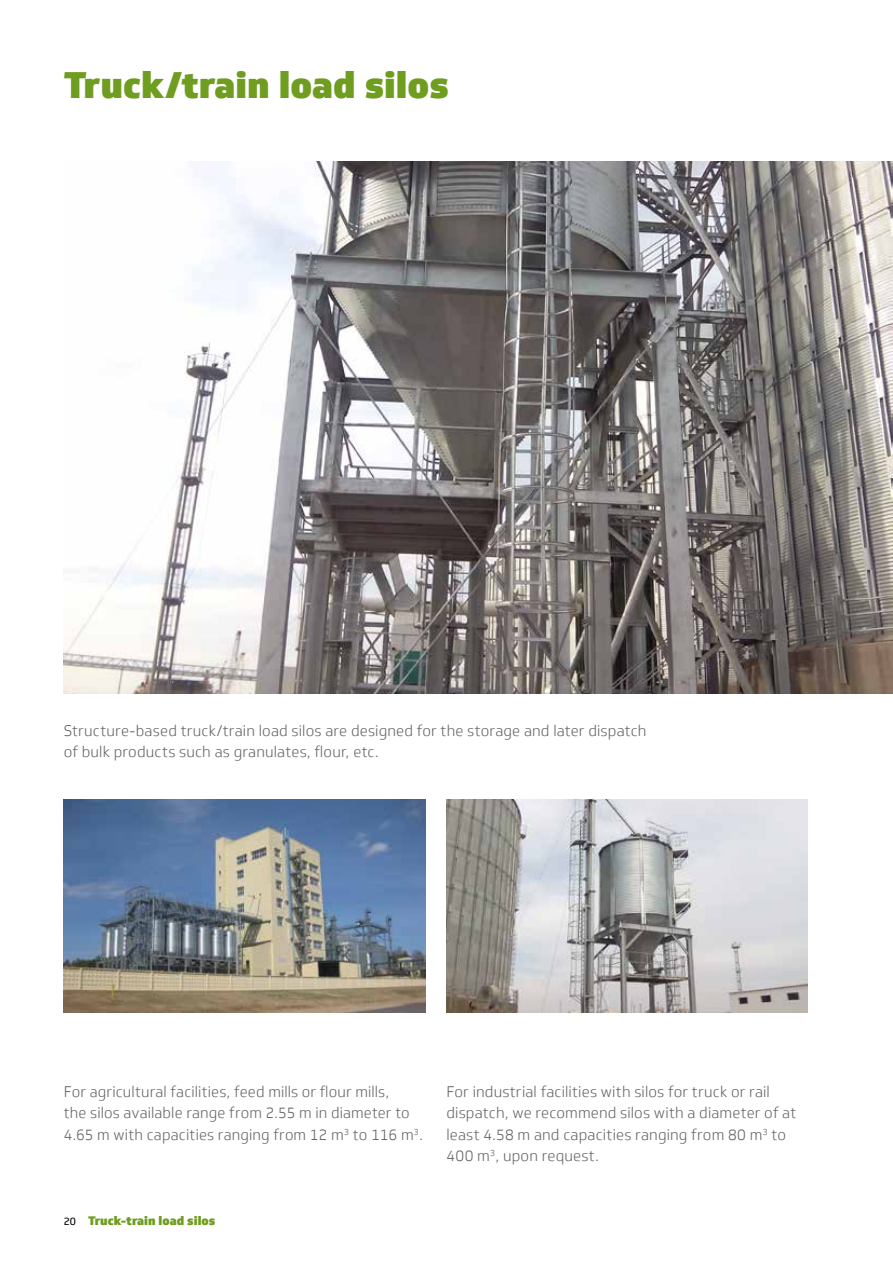
<style>
.page{position:relative;width:893px;height:1263px;background:#fff}
.page>*{position:absolute;margin:0;border:0;box-sizing:border-box;transform-origin:0 0}
.t1{font:900 36px "Soleto";color:#6f9d20}
.t2{font:300 15px/21.3px "Soleto";letter-spacing:.01em;color:#636362}
.t3{font:900 12px "Soleto";color:#6f9d20}
.s1{font-weight:400;font-size:10.5px;color:#000}
</style>
<div class="page">
<img style="left:64px;top:162px;width:829px;height:531px">
<img style="left:446px;top:799px;width:362px;height:213px">
<img style="left:64px;top:799px;width:361px;height:213px">
<h1 class="t1" style="left:64px;top:61px;width:387px">Truck/train load silos</h1>
<p class="t2" style="left:64px;top:720px;width:584px">Structure-based truck/train load silos are designed for the storage and later dispatch of bulk products such as granulates, flour, etc.</p>
<p class="t2" style="left:64px;top:1081px;width:361px">For agricultural facilities, feed mills or flour mills,<br>the silos available range from 2.55 m in diameter to<br>4.65 m with capacities ranging from 12 m<sup>3</sup> to 116 m<sup>3</sup>.</p>
<p class="t2" style="left:446px;top:1081px;width:351px">For industrial facilities with silos for truck or rail dispatch, we recommend silos with a diameter of at least 4.58 m and capacities ranging from 80 m<sup>3</sup> to 400 m<sup>3</sup>, upon request.</p>
<p class="t3" style="left:64px;top:1212px;width:153px"><span class="s1">20</span> Truck-train load silos</p>
</div>
